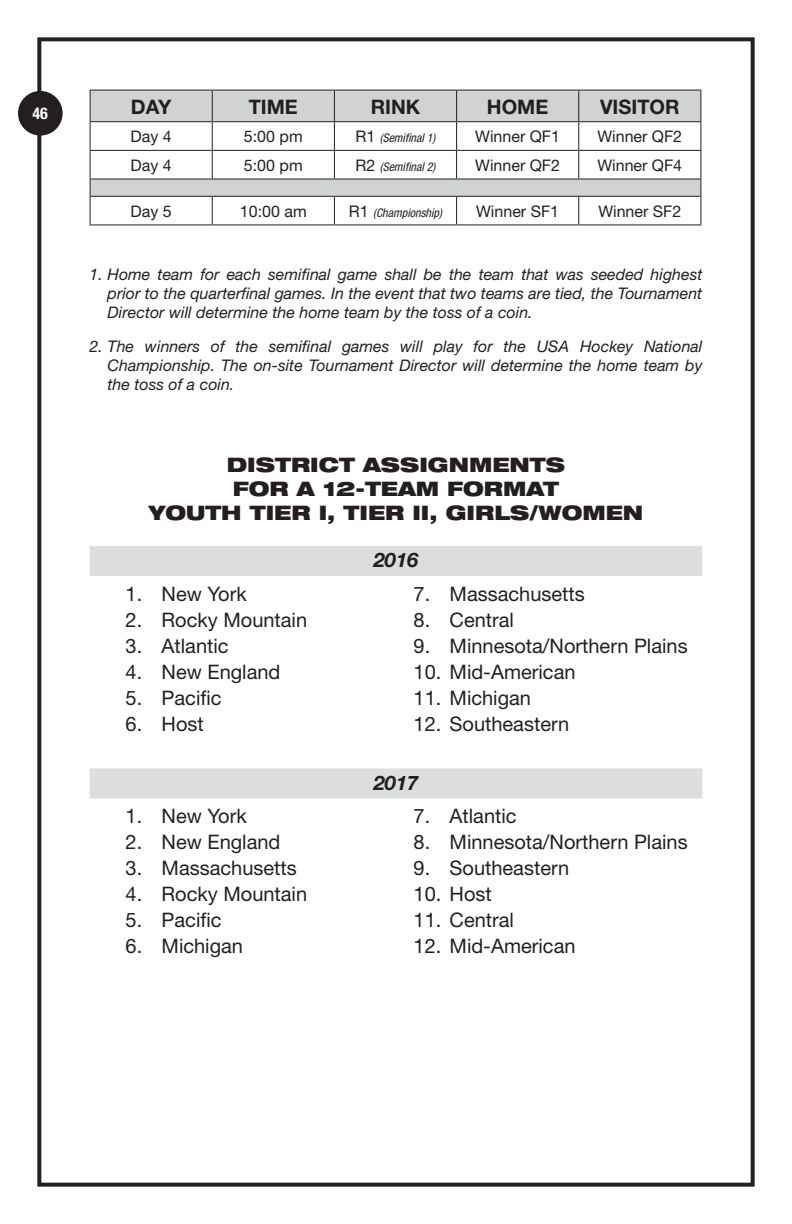
<style>
.page{position:relative;width:792px;height:1224px;background:#fff}
.page>*{position:absolute;margin:0;border:0;box-sizing:border-box;transform-origin:0 0}
.t1{font:20px "Helvetica Neue";color:#231f20}
.t2{font:900 expanded 20px/24px "Helvetica Neue";color:#231f20;text-align:center}
.t3{font:700 20px "Helvetica Neue";color:#231f20}
.t4{font:italic 700 20px "Helvetica Neue";color:#231f20}
.t5{font:italic 16px/19.2px "Helvetica Neue";color:#231f20;text-align:justify}
.t6{font:16px "Helvetica Neue";color:#231f20}
.t7{font:700 condensed 16px "Helvetica Neue";color:#fff}
.t8{font:italic condensed 12px "Helvetica Neue";color:#231f20}
.s1{font-style:normal;font-stretch:normal;font-size:16px}
</style>
<div class="page">
<div style="left:90px;top:546px;width:612px;height:30px;background:#dcdddf"></div>
<div style="left:90px;top:768px;width:612px;height:30px;background:#dcdddf"></div>
<svg style="left:91px;top:91px;width:609px;height:105px"></svg>
<hr style="left:90px;top:90px;width:122px;height:1px;background:#231f20">
<hr style="left:90px;top:91px;width:1px;height:30px;background:#231f20">
<hr style="left:212px;top:90px;width:122px;height:1px;background:#231f20">
<hr style="left:212px;top:91px;width:1px;height:30px;background:#231f20">
<hr style="left:334px;top:90px;width:123px;height:1px;background:#231f20">
<hr style="left:334px;top:91px;width:1px;height:30px;background:#231f20">
<hr style="left:457px;top:90px;width:122px;height:1px;background:#231f20">
<hr style="left:456px;top:91px;width:1px;height:30px;background:#231f20">
<hr style="left:579px;top:90px;width:122px;height:1px;background:#231f20">
<hr style="left:578px;top:91px;width:1px;height:30px;background:#231f20">
<hr style="left:700px;top:91px;width:1px;height:30px;background:#231f20">
<hr style="left:90px;top:121px;width:122px;height:1px;background:#231f20">
<hr style="left:212px;top:121px;width:122px;height:1px;background:#231f20">
<hr style="left:334px;top:121px;width:123px;height:1px;background:#231f20">
<hr style="left:457px;top:121px;width:122px;height:1px;background:#231f20">
<hr style="left:579px;top:121px;width:122px;height:1px;background:#231f20">
<hr style="left:90px;top:150px;width:122px;height:1px;background:#231f20">
<hr style="left:212px;top:150px;width:122px;height:1px;background:#231f20">
<svg style="left:212px;top:122px;width:1px;height:57px"></svg>
<hr style="left:334px;top:150px;width:123px;height:1px;background:#231f20">
<svg style="left:334px;top:122px;width:1px;height:57px"></svg>
<hr style="left:457px;top:150px;width:122px;height:1px;background:#231f20">
<svg style="left:456px;top:122px;width:1px;height:57px"></svg>
<hr style="left:579px;top:150px;width:122px;height:1px;background:#231f20">
<svg style="left:578px;top:122px;width:1px;height:57px"></svg>
<hr style="left:90px;top:179px;width:122px;height:1px;background:#231f20">
<hr style="left:212px;top:179px;width:122px;height:1px;background:#231f20">
<hr style="left:334px;top:179px;width:123px;height:1px;background:#231f20">
<hr style="left:457px;top:179px;width:122px;height:1px;background:#231f20">
<hr style="left:579px;top:179px;width:122px;height:1px;background:#231f20">
<hr style="left:90px;top:196px;width:122px;height:1px;background:#231f20">
<svg style="left:90px;top:122px;width:1px;height:102px"></svg>
<hr style="left:212px;top:196px;width:122px;height:1px;background:#231f20">
<svg style="left:212px;top:197px;width:1px;height:27px"></svg>
<hr style="left:334px;top:196px;width:123px;height:1px;background:#231f20">
<svg style="left:334px;top:197px;width:1px;height:27px"></svg>
<hr style="left:457px;top:196px;width:122px;height:1px;background:#231f20">
<svg style="left:456px;top:197px;width:1px;height:27px"></svg>
<hr style="left:579px;top:196px;width:122px;height:1px;background:#231f20">
<svg style="left:578px;top:197px;width:1px;height:27px"></svg>
<svg style="left:700px;top:122px;width:1px;height:102px"></svg>
<hr style="left:90px;top:224px;width:122px;height:1px;background:#231f20">
<hr style="left:212px;top:224px;width:122px;height:1px;background:#231f20">
<hr style="left:334px;top:224px;width:123px;height:1px;background:#231f20">
<hr style="left:457px;top:224px;width:122px;height:1px;background:#231f20">
<hr style="left:579px;top:224px;width:122px;height:1px;background:#231f20">
<div style="left:37px;top:37px;width:718px;height:1150px;border:4px solid #231f20"></div>
<div style="left:18px;top:91px;width:45px;height:45px;background:#231f20;border-radius:50%"></div>
<p class="t7" style="left:32px;top:104px;width:17px">46</p>
<p class="t3" style="left:131px;top:94px;width:42px">DAY</p>
<p class="t3" style="left:249px;top:94px;width:51px">TIME</p>
<p class="t3" style="left:371px;top:94px;width:51px">RINK</p>
<p class="t3" style="left:487px;top:94px;width:63px">HOME</p>
<p class="t3" style="left:600px;top:94px;width:81px">VISITOR</p>
<p class="t6" style="left:131px;top:127px;width:43px">Day 4</p>
<p class="t6" style="left:244px;top:127px;width:60px">5:00 pm</p>
<p class="t8" style="left:355px;top:131px;width:82px"><span class="s1">R1</span> (Semifinal 1)</p>
<p class="t6" style="left:475px;top:127px;width:86px">Winner QF1</p>
<p class="t6" style="left:597px;top:127px;width:86px">Winner QF2</p>
<p class="t6" style="left:131px;top:156px;width:43px">Day 4</p>
<p class="t6" style="left:244px;top:156px;width:60px">5:00 pm</p>
<p class="t8" style="left:355px;top:160px;width:82px"><span class="s1">R2</span> (Semifinal 2)</p>
<p class="t6" style="left:475px;top:156px;width:86px">Winner QF2</p>
<p class="t6" style="left:597px;top:156px;width:86px">Winner QF4</p>
<p class="t6" style="left:131px;top:202px;width:43px">Day 5</p>
<p class="t6" style="left:240px;top:202px;width:68px">10:00 am</p>
<p class="t8" style="left:349px;top:206px;width:95px"><span class="s1">R1</span> (Championship)</p>
<p class="t6" style="left:476px;top:202px;width:84px">Winner SF1</p>
<p class="t6" style="left:598px;top:202px;width:84px">Winner SF2</p>
<p class="t5" style="left:108px;top:264px;width:596px;text-indent:-18px">1. Home team for each semifinal game shall be the team that was seeded highest prior to the quarterfinal games. In the event that two teams are tied, the Tournament Director will determine the home team by the toss of a coin.</p>
<p class="t5" style="left:108px;top:336px;width:596px;text-indent:-18px">2. The winners of the semifinal games will play for the USA Hockey National Championship. The on-site Tournament Director will determine the home team by the toss of a coin.</p>
<p class="t2" style="left:149px;top:452px;width:496px">DISTRICT ASSIGNMENTS<br>FOR A 12-TEAM FORMAT<br>YOUTH TIER I, TIER II, GIRLS/WOMEN</p>
<p class="t4" style="left:374px;top:548px;width:46px">2016</p>
<p class="t1" style="left:126px;top:582px;width:123px">1. New York</p>
<p class="t1" style="left:414px;top:582px;width:173px">7. Massachusetts</p>
<p class="t1" style="left:126px;top:608px;width:183px">2. Rocky Mountain</p>
<p class="t1" style="left:414px;top:608px;width:102px">8. Central</p>
<p class="t1" style="left:126px;top:634px;width:105px">3. Atlantic</p>
<p class="t1" style="left:414px;top:634px;width:276px">9. Minnesota/Northern Plains</p>
<p class="t1" style="left:126px;top:660px;width:156px">4. New England</p>
<p class="t1" style="left:414px;top:660px;width:163px">10. Mid-American</p>
<p class="t1" style="left:126px;top:686px;width:97px">5. Pacific</p>
<p class="t1" style="left:414px;top:686px;width:119px">11. Michigan</p>
<p class="t1" style="left:126px;top:712px;width:80px">6. Host</p>
<p class="t1" style="left:414px;top:712px;width:157px">12. Southeastern</p>
<p class="t4" style="left:374px;top:770px;width:46px">2017</p>
<p class="t1" style="left:126px;top:804px;width:123px">1. New York</p>
<p class="t1" style="left:414px;top:804px;width:105px">7. Atlantic</p>
<p class="t1" style="left:126px;top:830px;width:156px">2. New England</p>
<p class="t1" style="left:414px;top:830px;width:276px">8. Minnesota/Northern Plains</p>
<p class="t1" style="left:126px;top:856px;width:173px">3. Massachusetts</p>
<p class="t1" style="left:414px;top:856px;width:157px">9. Southeastern</p>
<p class="t1" style="left:126px;top:882px;width:183px">4. Rocky Mountain</p>
<p class="t1" style="left:414px;top:882px;width:80px">10. Host</p>
<p class="t1" style="left:126px;top:908px;width:97px">5. Pacific</p>
<p class="t1" style="left:414px;top:908px;width:102px">11. Central</p>
<p class="t1" style="left:126px;top:934px;width:119px">6. Michigan</p>
<p class="t1" style="left:414px;top:934px;width:163px">12. Mid-American</p>
</div>
